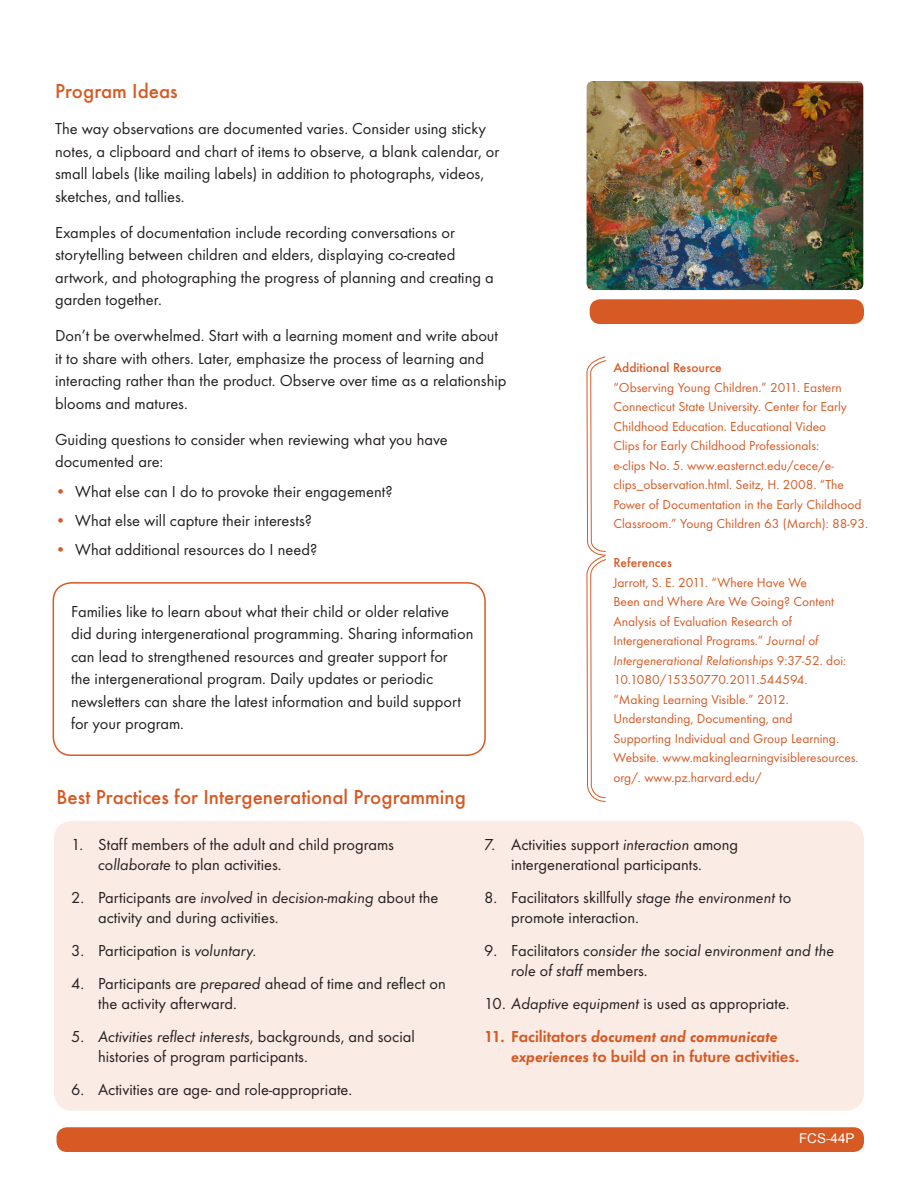
<style>
.page{position:relative;width:918px;height:1188px;background:#fff}
.page>*{position:absolute;margin:0;border:0;box-sizing:border-box;transform-origin:0 0}
.text_subheads{font:500 21px "Futura T";color:#d75923}
.Body_Text_1ST_PRGRH{font:16.5px/22.5px "Futura T";color:#231f20}
.Bulleted_list{font:16.5px "Futura T";color:#231f20}
.t1{font:600 16.5px/19.8px "Futura T";color:#d75923}
.t2{font:italic 16.5px/19.8px "Futura T";color:#231f20}
.Reference_text{font:13.5px/19.5px "Futura T";color:#d75923}
.Reference_text-2{font:500 13.5px "Futura T";color:#d75923}
.t3{font:13.5px "Arial";color:#fff}
.s1{color:#d75923}
.s2{font-style:italic}
.s3{font-style:normal}
</style>
<div class="page">
<div style="left:54px;top:821px;width:810px;height:290px;background:#faebe4;border-radius:18px"></div>
<div style="left:53px;top:582px;width:433px;height:174px;border:2px solid #d75923;border-radius:18px"></div>
<div style="left:57px;top:1127px;width:807px;height:25px;background:#d75923;border-radius:11px"></div>
<div style="left:590px;top:299px;width:274px;height:25px;background:#d75923;border-radius:11px"></div>
<svg style="left:586px;top:356px;width:20px;height:446px"></svg>
<img style="left:587px;top:81px;width:276px;height:209px">
<p class="text_subheads" style="left:55px;top:79px;width:124px">Program Ideas</p>
<p class="Body_Text_1ST_PRGRH" style="left:55px;top:117px;width:446px">The way observations are documented varies. Consider using sticky notes, a clipboard and chart of items to observe, a blank calendar, or small labels (like mailing labels) in addition to photographs, videos, sketches, and tallies.</p>
<p class="Body_Text_1ST_PRGRH" style="left:55px;top:221px;width:440px">Examples of documentation include recording conversations or storytelling between children and elders, displaying co-created artwork, and photographing the progress of planning and creating a garden together.</p>
<p class="Body_Text_1ST_PRGRH" style="left:55px;top:324px;width:453px">Don’t be overwhelmed. Start with a learning moment and write about it to share with others. Later, emphasize the process of learning and interacting rather than the product. Observe over time as a relationship blooms and matures.</p>
<p class="Body_Text_1ST_PRGRH" style="left:55px;top:428px;width:394px">Guiding questions to consider when reviewing what you have documented are:</p>
<p class="Bulleted_list" style="left:55px;top:481px;width:339px"><span class="s1">•</span> What else can I do to provoke their engagement?</p>
<p class="Bulleted_list" style="left:55px;top:511px;width:258px"><span class="s1">•</span> What else will capture their interests?</p>
<p class="Bulleted_list" style="left:55px;top:540px;width:264px"><span class="s1">•</span> What additional resources do I need?</p>
<p class="Body_Text_1ST_PRGRH" style="left:71px;top:600px;width:404px">Families like to learn about what their child or older relative did during intergenerational programming. Sharing information can lead to strengthened resources and greater support for<br>the intergenerational program. Daily updates or periodic newsletters can share the latest information and build support for your program.</p>
<p class="text_subheads" style="left:57px;top:785px;width:411px">Best Practices for Intergenerational Programming</p>
<p class="Reference_text-2" style="left:613px;top:360px;width:110px">Additional Resource</p>
<p class="Reference_text" style="left:613px;top:377px;width:256px">“Observing Young Children.” 2011. Eastern Connecticut State University. Center for Early Childhood Education. Educational Video<br>Clips for Early Childhood Professionals:<br>e-clips No. 5. www.easternct.edu/cece/e&shy;clips_observation.html. Seitz, H. 2008. “The Power of Documentation in the Early Childhood Classroom.” Young Children 63 (March): 88-93.</p>
<p class="Reference_text-2" style="left:613px;top:555px;width:60px">References</p>
<p class="Reference_text" style="left:613px;top:572px;width:234px">Jarrott, S. E. 2011. “Where Have We<br>Been and Where Are We Going? Content Analysis of Evaluation Research of Intergenerational Programs.” <span class="s2">Journal of Intergenerational Relationships</span> 9:37-52. doi:<br>10.1080/15350770.2011.544594.</p>
<p class="Reference_text" style="left:613px;top:689px;width:181px">“Making Learning Visible.” 2012.<br>Understanding, Documenting, and</p>
<p class="Reference_text" style="left:613px;top:728px;width:247px">Supporting Individual and Group Learning.<br>Website. www.makinglearningvisibleresources. org/. www.pz.harvard.edu/</p>
<p class="Body_Text_1ST_PRGRH" style="left:98px;top:834px;width:297px;line-height:19.8px;text-indent:-27px">1. Staff members of the adult and child programs <span class="s2">collaborate</span> to plan activities.</p>
<p class="Body_Text_1ST_PRGRH" style="left:98px;top:887px;width:342px;line-height:19.8px;text-indent:-27px">2. Participants are <span class="s2">involved</span> in <span class="s2">decision-making</span> about the activity and during activities.</p>
<p class="Body_Text_1ST_PRGRH" style="left:71px;top:939px;width:187px">3. Participation is <span class="s2">voluntary.</span></p>
<p class="Body_Text_1ST_PRGRH" style="left:98px;top:974px;width:349px;line-height:19.8px;text-indent:-27px">4. Participants are <span class="s2">prepared</span> ahead of time and reflect on the activity afterward.</p>
<p class="Body_Text_1ST_PRGRH" style="left:98px;top:1027px;width:318px;line-height:19.8px;text-indent:-27px">5. <span class="s2">Activities reflect interests</span>, backgrounds, and social histories of program participants.</p>
<p class="Body_Text_1ST_PRGRH" style="left:71px;top:1079px;width:283px">6. Activities are age- and role-appropriate.</p>
<p class="Body_Text_1ST_PRGRH" style="left:484px;top:834px;width:256px;line-height:19.8px;text-align:center">7. Activities support <span class="s2">interaction</span> among intergenerational participants.</p>
<p class="Body_Text_1ST_PRGRH" style="left:511px;top:887px;width:282px;line-height:19.8px;text-indent:-27px">8. Facilitators skillfully <span class="s2">stage the environment</span> to promote interaction.</p>
<p class="t2" style="left:511px;top:940px;width:324px;text-indent:-27px"><span class="s3">9. Facilitators</span> consider the social environment and the role of staff <span class="s3">members.</span></p>
<p class="Body_Text_1ST_PRGRH" style="left:484px;top:992px;width:307px">10. <span class="s2">Adaptive equipment</span> is used as appropriate.</p>
<p class="t1" style="left:511px;top:1027px;width:290px;text-indent:-27px">11. Facilitators <span class="s2">document and communicate experiences</span> to build on in future activities.</p>
<p class="t3" style="left:799px;top:1130px;width:57px">FCS-44P</p>
</div>
